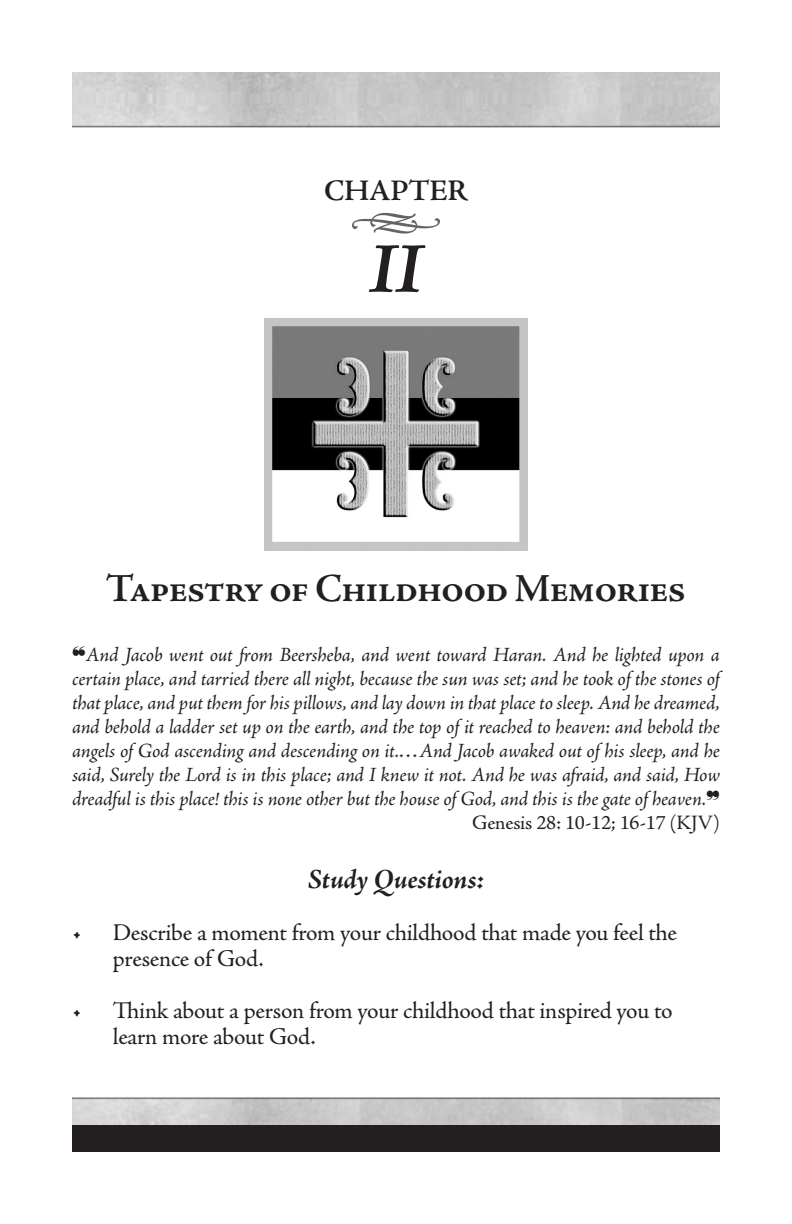
<style>
.page{position:relative;width:792px;height:1224px;background:#fff}
.page>*{position:absolute;margin:0;border:0;box-sizing:border-box;transform-origin:0 0}
.t1{font:italic 700 72px "Adobe Jenson Pro";color:#231f20}
.t2{font:60px "Type Embellishments One Let Plain";color:#636366}
.Text_Indent{font:600 40px "Adobe Jenson Pro";letter-spacing:-.03em;color:#231f20}
.t3{font:600 30px "Adobe Jenson Pro";letter-spacing:-.01em;color:#231f20}
.Text_Indent-2{font:italic 700 28px "Adobe Jenson Pro";letter-spacing:-.01em;color:#231f20}
.Text_NoIndent{font:24px/26px "Adobe Jenson Pro";letter-spacing:-.015em;color:#231f20}
.Text_NoIndent-2{font:italic 20.4px/24px "Adobe Jenson Pro";letter-spacing:-.01em;color:#231f20;text-align:justify}
.Text_NoIndent-3{font:20.4px "Adobe Jenson Pro";letter-spacing:-.01em;color:#231f20}
</style>
<div class="page">
<div style="left:72px;top:1125px;width:648px;height:27px;background:#231f20"></div>
<img style="left:72px;top:72px;width:648px;height:56px">
<img style="left:264px;top:319px;width:264px;height:232px">
<p class="t3" style="left:324px;top:173px;width:145px">CHAPTER</p>
<p class="t2" style="left:349px;top:200px;width:95px">h</p>
<p class="t1" style="left:369px;top:228px;width:55px">II</p>
<p class="Text_Indent" style="left:106px;top:566px;width:582px">Tapestry of Childhood Memories</p>
<p class="Text_NoIndent-2" style="left:72px;top:644px;width:650px">❝And Jacob went out from Beersheba, and went toward Haran. And he lighted upon a certain place, and tarried there all night, because the sun was set; and he took of the stones of that place, and put them for his pillows, and lay down in that place to sleep. And he dreamed, and behold a ladder set up on the earth, and the top of it reached to heaven: and behold the angels of God ascending and descending on it.…And Jacob awaked out of his sleep, and he said, Surely the Lord is in this place; and I knew it not. And he was afraid, and said, How dreadful is this place! this is none other but the house of God, and this is the gate of heaven.❞</p>
<p class="Text_NoIndent-3" style="left:472px;top:811px;width:249px">Genesis 28: 10-12; 16-17 (KJV)</p>
<p class="Text_Indent-2" style="left:308px;top:864px;width:178px">Study Questions:</p>
<p class="Text_NoIndent" style="left:113px;top:920px;width:566px;text-indent:-41px">• Describe a moment from your childhood that made you feel the presence of God.</p>
<p class="Text_NoIndent" style="left:113px;top:998px;width:561px;text-indent:-41px">• Think about a person from your childhood that inspired you to learn more about God.</p>
</div>
